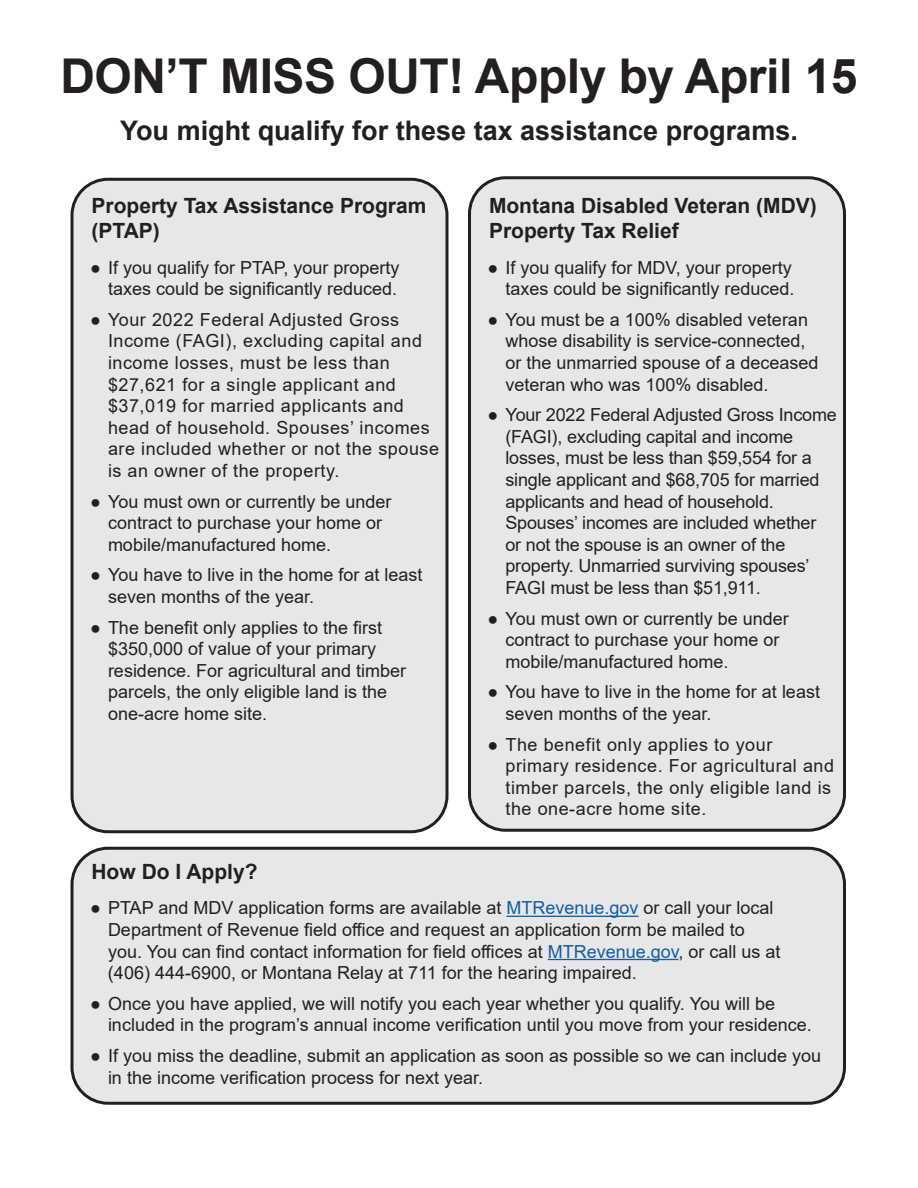
<style>
.page{position:relative;width:918px;height:1188px;background:#fff}
.page>*{position:absolute;margin:0;border:0;box-sizing:border-box;transform-origin:0 0}
.t1{font:700 48px "Arial";letter-spacing:-.01em;color:#231f20}
.t2{font:700 27px "Arial";color:#231f20}
.t3{font:700 21px/25.2px "Arial";color:#231f20}
.t4{font:18px/21.6px "Arial";color:#231f20}
.t5{font:18px/21.6px "Arial";letter-spacing:.03em;color:#231f20}
.s1{color:#175d9e}
</style>
<div class="page">
<div style="left:72px;top:179px;width:375px;height:653px;background:#e6e7e9;border-radius:36px"></div>
<div style="left:70px;top:178px;width:378px;height:655px;border:3px solid #231f20;border-radius:36px"></div>
<div style="left:470px;top:178px;width:374px;height:652px;background:#e6e7e9;border-radius:36px"></div>
<div style="left:468px;top:176px;width:378px;height:656px;border:3px solid #231f20;border-radius:36px"></div>
<div style="left:72px;top:848px;width:772px;height:255px;background:#e6e7e9;border-radius:36px"></div>
<div style="left:70px;top:847px;width:776px;height:258px;border:3px solid #231f20;border-radius:36px"></div>
<hr style="left:507px;top:916px;width:132px;height:1px;background:#175d9e">
<hr style="left:548px;top:959px;width:131px;height:1px;background:#175d9e">
<h1 class="t1" style="left:60px;top:42px;width:799px">DON’T MISS OUT! Apply by April 15</h1>
<h2 class="t2" style="left:120px;top:112px;width:679px">You might qualify for these tax assistance programs.</h2>
<p class="t3" style="left:92px;top:194px;width:336px">Property Tax Assistance Program (PTAP)</p>
<p class="t4" style="left:90px;top:256px;width:311px;text-align:right">● If you qualify for PTAP, your property taxes could be significantly reduced.</p>
<p class="t5" style="left:108px;top:309px;width:333px;text-indent:-18px">● Your 2022 Federal Adjusted Gross Income (FAGI), excluding capital and income losses, must be less than $27,621 for a single applicant and $37,019 for married applicants and head of household. Spouses’ incomes are included whether or not the spouse is an owner of the property.</p>
<p class="t4" style="left:108px;top:490px;width:285px;text-indent:-18px">● You must own or currently be under contract to purchase your home or mobile/manufactured home.</p>
<p class="t4" style="left:108px;top:564px;width:316px;text-indent:-18px">● You have to live in the home for at least seven months of the year.</p>
<p class="t4" style="left:108px;top:616px;width:300px;text-indent:-18px">● The benefit only applies to the first $350,000 of value of your primary residence. For agricultural and timber parcels, the only eligible land is the one-acre home site.</p>
<p class="t3" style="left:489px;top:194px;width:329px">Montana Disabled Veteran (MDV)<br>Property Tax Relief</p>
<p class="t4" style="left:488px;top:256px;width:309px;text-align:right">● If you qualify for MDV, your property taxes could be significantly reduced.</p>
<p class="t4" style="left:506px;top:309px;width:315px;text-indent:-18px">● You must be a 100% disabled veteran whose disability is service-connected, or the unmarried spouse of a deceased veteran who was 100% disabled.</p>
<p class="t4" style="left:506px;top:404px;width:333px;text-indent:-18px">● Your 2022 Federal Adjusted Gross Income (FAGI), excluding capital and income losses, must be less than $59,554 for a single applicant and $68,705 for married applicants and head of household.<br>Spouses’ incomes are included whether<br>or not the spouse is an owner of the property. Unmarried surviving spouses’ FAGI must be less than $51,911.</p>
<p class="t4" style="left:506px;top:607px;width:285px;text-indent:-18px">● You must own or currently be under contract to purchase your home or mobile/manufactured home.</p>
<p class="t4" style="left:506px;top:681px;width:316px;text-indent:-18px">● You have to live in the home for at least seven months of the year.</p>
<p class="t5" style="left:506px;top:733px;width:330px;text-indent:-18px">● The benefit only applies to your primary residence. For agricultural and timber parcels, the only eligible land is the one-acre home site.</p>
<p class="t3" style="left:92px;top:860px;width:168px">How Do I Apply?</p>
<p class="t4" style="left:108px;top:897px;width:674px;text-indent:-18px">● PTAP and MDV application forms are available at <span class="s1">MTRevenue.gov</span> or call your local Department of Revenue field office and request an application form be mailed to you. You can find contact information for field offices at <span class="s1">MTRevenue.gov</span>, or call us at (406) 444-6900, or Montana Relay at 711 for the hearing impaired.</p>
<p class="t4" style="left:108px;top:993px;width:705px;text-indent:-18px">● Once you have applied, we will notify you each year whether you qualify. You will be included in the program’s annual income verification until you move from your residence.</p>
<p class="t4" style="left:108px;top:1045px;width:715px;text-indent:-18px">● If you miss the deadline, submit an application as soon as possible so we can include you in the income verification process for next year.</p>
</div>
